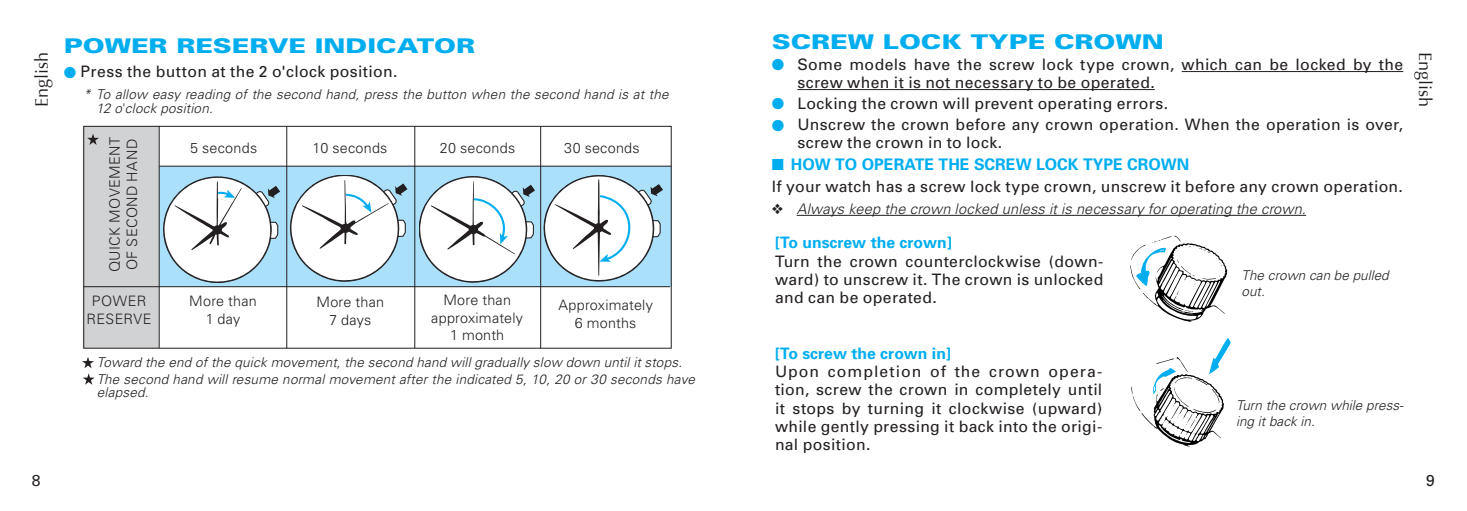
<style>
.page{position:relative;width:1467px;height:511px;background:#fff}
.page>*{position:absolute;margin:0;border:0;box-sizing:border-box;transform-origin:0 0}
.t1{font:900 20.25px "Univers";color:#00aeef;scale:1.3 1}
.t2{font:18px "Optima";color:#231f20}
.t3{font:700 15.97px "Univers";color:#00aeef}
.t4{font:15.75px/18px "Univers";letter-spacing:.025em;color:#231f20}
.t5{font:700 15.75px "Univers";color:#00aeef}
.t6{font:italic 300 14.62px "Univers";letter-spacing:.01em;color:#231f20}
.t7{font:300 14.4px/17.6px "Univers";letter-spacing:.02em;color:#231f20;text-align:center}
.t8{font:italic 300 13.5px/15.8px "Univers";letter-spacing:.015em;color:#231f20}
.s1{color:#00aeef}
.s2{font-style:normal}
</style>
<div class="page">
<div style="left:83px;top:126px;width:76px;height:222px;background:#d1d2d4;border:2px solid #d1d2d4"></div>
<div style="left:159px;top:166px;width:513px;height:120px;background:#aae0f9"></div>
<hr style="left:286px;top:126px;width:1px;height:222px;background:#231f20">
<hr style="left:414px;top:126px;width:1px;height:222px;background:#231f20">
<hr style="left:540px;top:126px;width:1px;height:222px;background:#231f20">
<hr style="left:159px;top:166px;width:513px;height:1px;background:#231f20">
<svg style="left:163px;top:177px;width:117px;height:105px"></svg>
<svg style="left:290px;top:175px;width:117px;height:106px"></svg>
<svg style="left:419px;top:176px;width:116px;height:106px"></svg>
<hr style="left:83px;top:286px;width:587px;height:1px;background:#231f20">
<svg style="left:544px;top:175px;width:119px;height:106px"></svg>
<hr style="left:159px;top:126px;width:1px;height:222px;background:#231f20">
<hr style="left:1182px;top:71px;width:221px;height:1px;background:#231f20">
<hr style="left:797px;top:89px;width:358px;height:1px;background:#231f20">
<hr style="left:797px;top:215px;width:509px;height:1px;background:#231f20">
<svg style="left:1131px;top:236px;width:97px;height:85px"></svg>
<svg style="left:1132px;top:338px;width:99px;height:108px"></svg>
<svg style="left:87px;top:134px;width:12px;height:11px"></svg>
<div style="left:83px;top:126px;width:589px;height:222px;border:1px solid #231f20"></div>
<svg style="left:82px;top:357px;width:13px;height:27px"></svg>
<p class="t2" style="left:31px;top:107px;width:57px;rotate:-90deg">English</p>
<p class="t1" style="left:64px;top:33px;width:318px">POWER RESERVE INDICATOR</p>
<p class="t4" style="left:64px;top:63px;width:335px"><span class="s1">●</span> Press the button at the 2 o'clock position.</p>
<p class="t8" style="left:96px;top:88px;width:574px;line-height:13.5px;text-indent:-13px">* To allow easy reading of the second hand, press the button when the second hand is at the<br>12 o<span class="s2">'</span>clock position.</p>
<p class="t7" style="left:106px;top:272px;width:137px;text-align:left;rotate:-90deg">QUICK MOVEMENT<br>OF SECOND HAND</p>
<p class="t7" style="left:87px;top:292px;width:67px">POWER<br>RESERVE</p>
<p class="t7" style="left:316px;top:293px;width:69px">More than<br>7 days</p>
<p class="t7" style="left:431px;top:291px;width:93px">More than approximately<br>1 month</p>
<p class="t7" style="left:558px;top:296px;width:96px">Approximately<br>6 months</p>
<p class="t7" style="left:190px;top:138px;width:69px">5 seconds</p>
<p class="t7" style="left:313px;top:138px;width:76px">10 seconds</p>
<p class="t7" style="left:440px;top:138px;width:77px">20 seconds</p>
<p class="t7" style="left:564px;top:138px;width:77px">30 seconds</p>
<p class="t7" style="left:189px;top:292px;width:69px">More than<br>1 day</p>
<p class="t8" style="left:97px;top:353px;width:600px;line-height:16.9px">Toward the end of the quick movement, the second hand will gradually slow down until it stops.<br>The second hand will resume normal movement after the indicated 5, 10, 20 or 30 seconds have</p>
<p class="t8" style="left:97px;top:384px;width:53px">elapsed.</p>
<p class="t1" style="left:772px;top:30px;width:303px">SCREW LOCK TYPE CROWN</p>
<p class="t4" style="left:797px;top:55px;width:607px;text-indent:-26px"><span class="s1">●</span> Some models have the screw lock type crown, which can be locked by the screw when it is not necessary to be operated.</p>
<p class="t4" style="left:772px;top:95px;width:398px"><span class="s1">●</span> Locking the crown will prevent operating errors.</p>
<p class="t4" style="left:797px;top:116px;width:607px;text-indent:-26px"><span class="s1">●</span> Unscrew the crown before any crown operation. When the operation is over, screw the crown in to lock.</p>
<p class="t3" style="left:772px;top:154px;width:419px">■ HOW TO OPERATE THE SCREW LOCk TYPE CROWN</p>
<p class="t4" style="left:772px;top:177px;width:633px">If your watch has a screw lock type crown, unscrew it before any crown operation.</p>
<p class="t6" style="left:772px;top:200px;width:536px">❖ Always keep the crown locked unless it is necessary for operating the crown.</p>
<p class="t5" style="left:775px;top:233px;width:179px">[To unscrew the crown]</p>
<p class="t4" style="left:775px;top:252px;width:330px;text-align:justify">Turn the crown counterclockwise (down&shy;ward) to unscrew it. The crown is unlocked and can be operated.</p>
<p class="t8" style="left:1242px;top:267px;width:149px">The crown can be pulled out.</p>
<p class="t2" style="left:1436px;top:52px;width:57px;rotate:90deg">English</p>
<p class="t5" style="left:775px;top:343px;width:178px">[To screw the crown in]</p>
<p class="t4" style="left:775px;top:363px;width:329px;text-align:justify">Upon completion of the crown opera&shy;tion, screw the crown in completely until it stops by turning it clockwise (upward) while gently pressing it back into the origi&shy;nal position.</p>
<p class="t8" style="left:1236px;top:397px;width:169px">Turn the crown while press&shy;ing it back in.</p>
<p class="t4" style="left:32px;top:471px;width:10px">8</p>
<p class="t4" style="left:1426px;top:471px;width:10px">9</p>
</div>
